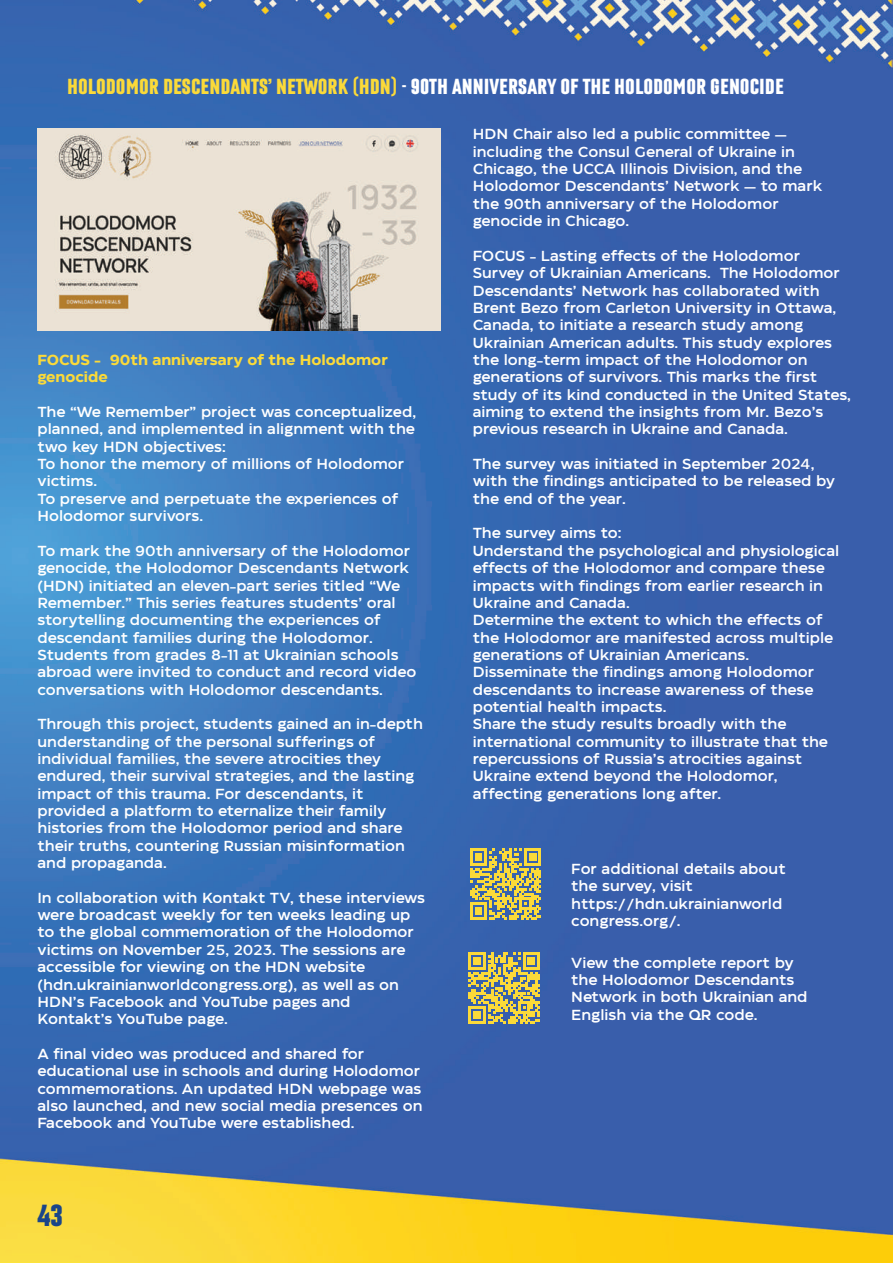
<style>
.page{position:relative;width:893px;height:1263px;background:#fff}
.page>*{position:absolute;margin:0;border:0;box-sizing:border-box;transform-origin:0 0}
.t1{font:700 29.7px "Laqonic 4 F Unicase";color:#1a4589}
.t2{font:700 21.3px "Laqonic 4 F Unicase";color:#fff}
.t3{font:500 14.4px/17.4px "Eastman";color:#fff}
.t4{font:700 14.4px/17.4px "Eastman";color:#fbda39}
.s1{color:#fbda39}
</style>
<div class="page">
<img style="left:0;top:0;width:893px;height:1263px">
<svg style="left:470px;top:849px;width:71px;height:71px;background:#adaa66"></svg>
<svg style="left:469px;top:952px;width:71px;height:72px;background:#afaa65"></svg>
<img style="left:37px;top:129px;width:403px;height:202px">
<h2 class="t2" style="left:67px;top:75px;width:718px"><span class="s1">HOLODOMOR DESCENDANTS’ NETWORK (HDN)</span> - 90TH ANNIVERSARY OF THE HOLODOMOR GENOCIDE</h2>
<p class="t3" style="left:473px;top:124px;width:351px">HDN Chair also led a public committee — including the Consul General of Ukraine in Chicago, the UCCA Illinois Division, and the Holodomor Descendants’ Network — to mark the 90th anniversary of the Holodomor genocide in Chicago.</p>
<p class="t3" style="left:473px;top:246px;width:380px">FOCUS - Lasting effects of the Holodomor Survey of Ukrainian Americans. The Holodomor Descendants’ Network has collaborated with Brent Bezo from Carleton University in Ottawa, Canada, to initiate a research study among Ukrainian American adults. This study explores the long-term impact of the Holodomor on generations of survivors. This marks the first study of its kind conducted in the United States, aiming to extend the insights from Mr. Bezo’s previous research in Ukraine and Canada.</p>
<p class="t3" style="left:473px;top:454px;width:364px">The survey was initiated in September 2024, with the findings anticipated to be released by the end of the year.</p>
<p class="t3" style="left:473px;top:523px;width:368px">The survey aims to:<br>Understand the psychological and physiological effects of the Holodomor and compare these impacts with findings from earlier research in Ukraine and Canada.<br>Determine the extent to which the effects of the Holodomor are manifested across multiple generations of Ukrainian Americans.<br>Disseminate the findings among Holodomor descendants to increase awareness of these potential health impacts.<br>Share the study results broadly with the international community to illustrate that the repercussions of Russia’s atrocities against Ukraine extend beyond the Holodomor, affecting generations long after.</p>
<p class="t4" style="left:37px;top:350px;width:352px">FOCUS - 90th anniversary of the Holodomor genocide</p>
<p class="t3" style="left:37px;top:402px;width:380px">The “We Remember” project was conceptualized, planned, and implemented in alignment with the two key HDN objectives:<br>To honor the memory of millions of Holodomor victims.<br>To preserve and perpetuate the experiences of Holodomor survivors.</p>
<p class="t3" style="left:37px;top:541px;width:380px">To mark the 90th anniversary of the Holodomor genocide, the Holodomor Descendants Network (HDN) initiated an eleven-part series titled “We Remember.” This series features students’ oral storytelling documenting the experiences of descendant families during the Holodomor.<br>Students from grades 8-11 at Ukrainian schools abroad were invited to conduct and record video conversations with Holodomor descendants.</p>
<p class="t3" style="left:37px;top:714px;width:387px">Through this project, students gained an in-depth understanding of the personal sufferings of individual families, the severe atrocities they endured, their survival strategies, and the lasting impact of this trauma. For descendants, it provided a platform to eternalize their family histories from the Holodomor period and share their truths, countering Russian misinformation and propaganda.</p>
<p class="t3" style="left:37px;top:888px;width:389px">In collaboration with Kontakt TV, these interviews were broadcast weekly for ten weeks leading up to the global commemoration of the Holodomor victims on November 25, 2023. The sessions are accessible for viewing on the HDN website (hdn.ukrainianworldcongress.org), as well as on HDN’s Facebook and YouTube pages and Kontakt’s YouTube page.</p>
<p class="t3" style="left:37px;top:1044px;width:387px">A final video was produced and shared for educational use in schools and during Holodomor commemorations. An updated HDN webpage was also launched, and new social media presences on Facebook and YouTube were established.</p>
<p class="t3" style="left:571px;top:859px;width:216px">For additional details about the survey, visit https://hdn.ukrainianworld congress.org/.</p>
<p class="t3" style="left:571px;top:953px;width:238px">View the complete report by the Holodomor Descendants<br>Network in both Ukrainian and<br>English via the QR code.</p>
<h1 class="t1" style="left:37px;top:1200px;width:27px">43</h1>
</div>
